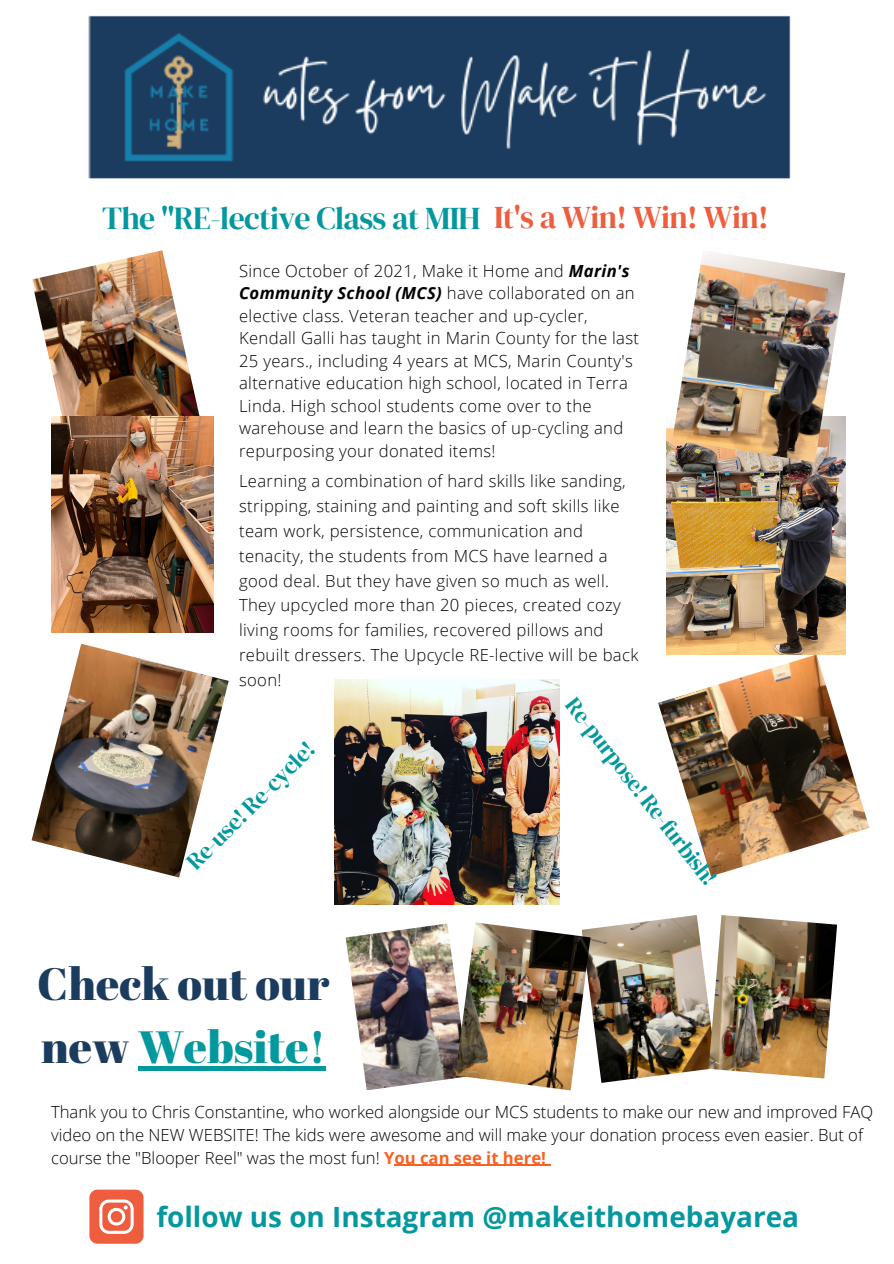
<style>
.page{position:relative;width:894px;height:1264px;background:#fff}
.page>*{position:absolute;margin:0;border:0;box-sizing:border-box;transform-origin:0 0}
.t1{font:45.15px/63px "Abril Fatface";color:#1b3c5e}
.t2{font:31.8px "DM Serif Display";letter-spacing:-.02em;color:#03989e}
.t3{font:700 27.9px "Open Sans";color:#03989e}
.t4{font:23.25px "DM Serif Display";color:#03989e}
.t5{font:22.5px "DM Serif Display";color:#03989e}
.t6{font:300 16.65px/22.5px "Open Sans";letter-spacing:.02em;color:#000}
.t7{font:300 16.65px/22.5px "Open Sans";color:#000}
.s1{color:#ed5d3e}
.s2{font-weight:700;font-style:italic}
.s3{color:#03989e}
.s4{font-weight:700;color:#f96023}
</style>
<div class="page">
<img style="left:88px;top:15px;width:703px;height:164px">
<svg style="left:89px;top:1189px;width:54px;height:54px;background:#f07d65"></svg>
<img style="left:31px;top:250px;width:169px;height:166px">
<img style="left:51px;top:416px;width:162px;height:216px">
<img style="left:335px;top:680px;width:224px;height:224px">
<img style="left:32px;top:644px;width:197px;height:233px">
<img style="left:658px;top:654px;width:211px;height:222px">
<img style="left:666px;top:428px;width:179px;height:226px">
<img style="left:672px;top:253px;width:173px;height:209px">
<img style="left:345px;top:923px;width:110px;height:167px">
<hr style="left:138px;top:1066px;width:188px;height:4px;background:#03989e">
<hr style="left:394px;top:1164px;width:152px;height:1px;background:#f96023">
<img style="left:590px;top:915px;width:118px;height:167px">
<img style="left:455px;top:922px;width:135px;height:168px">
<img style="left:708px;top:915px;width:128px;height:163px">
<p class="t2" style="left:102px;top:196px;width:668px">The "RE-lective Class at MIH <span class="s1">It's a Win! Win! Win!</span></p>
<p class="t6" style="left:239px;top:259px;width:401px">Since October of 2021, Make it Home and <span class="s2">Marin's Community School (MCS)</span> have collaborated on an elective class. Veteran teacher and up-cycler, Kendall Galli has taught in Marin County for the last 25 years., including 4 years at MCS, Marin County's alternative education high school, located in Terra Linda. High school students come over to the warehouse and learn the basics of up-cycling and repurposing your donated items!</p>
<p class="t6" style="left:239px;top:468px;width:401px;line-height:24.8px">Learning a combination of hard skills like sanding, stripping, staining and painting and soft skills like team work, persistence, communication and tenacity, the students from MCS have learned a good deal. But they have given so much as well.<br>They upcycled more than 20 pieces, created cozy living rooms for families, recovered pillows and rebuilt dressers. The Upcycle RE-lective will be back soon!</p>
<p class="t5" style="left:582px;top:691px;width:232px;rotate:52deg">Re-purpose! Re-furbish!</p>
<p class="t4" style="left:179px;top:854px;width:172px;rotate:-45deg">Re-use! Re-cycle!</p>
<p class="t1" style="left:37px;top:950px;width:294px">Check out our new <span class="s3">Website!</span></p>
<p class="t7" style="left:51px;top:1100px;width:823px">Thank you to Chris Constantine, who worked alongside our MCS students to make our new and improved FAQ video on the NEW WEBSITE! The kids were awesome and will make your donation process even easier. But of course the "Blooper Reel" was the most fun! <span class="s4">You can see it here!</span></p>
<p class="t3" style="left:156px;top:1196px;width:644px">follow us on Instagram @makeithomebayarea</p>
</div>
